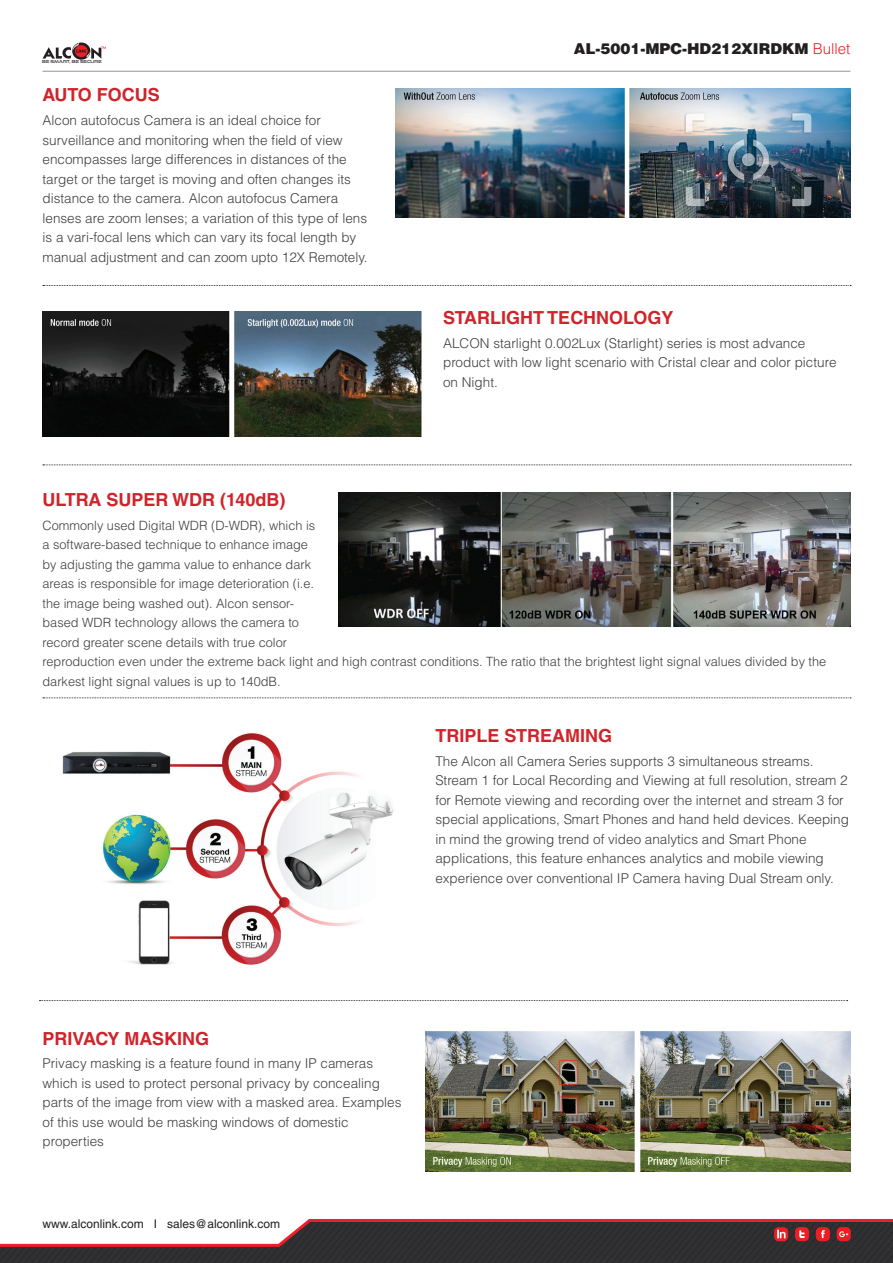
<style>
.page{position:relative;width:893px;height:1263px;background:#fff}
.page>*{position:absolute;margin:0;border:0;box-sizing:border-box;transform-origin:0 0}
.t1{font:700 18px "Helvetica LT Std";color:#d1232a}
.t2{font:900 15px "Helvetica LT Std";color:#231f20}
.t3{font:300 13.5px/19.5px "Helvetica LT Std";color:#3e3e3f}
.t4{font:300 12.75px/19.5px "Helvetica LT Std";color:#3e3e3f}
.t5{font:12px "Helvetica LT Std";color:#231f20}
.t6{font:4.05px "Good Times Rg";color:#231f20;scale:1.05 1}
.s1{font-weight:300;color:#ee2026}
</style>
<div class="page">
<hr style="left:43px;top:71px;width:807px;height:1px;background:#939598">
<svg style="left:43px;top:43px;width:63px;height:17px"></svg>
<div style="left:0;top:1248px;width:893px;height:15px;background:#302f32"></div>
<svg style="left:0;top:1219px;width:893px;height:29px"></svg>
<img style="left:62px;top:733px;width:332px;height:232px">
<svg style="left:43px;top:697px;width:808px;height:1px"></svg>
<svg style="left:39px;top:1000px;width:809px;height:1px"></svg>
<svg style="left:43px;top:464px;width:808px;height:1px"></svg>
<svg style="left:43px;top:285px;width:808px;height:1px"></svg>
<img style="left:338px;top:493px;width:512px;height:133px">
<img style="left:43px;top:311px;width:379px;height:125px">
<img style="left:395px;top:88px;width:455px;height:130px">
<img style="left:425px;top:1031px;width:425px;height:141px">
<p class="t6" style="left:42px;top:59px;width:58px">BE SMART, BE SECURE</p>
<h1 class="t1" style="left:43px;top:84px;width:119px">AUTO FOCUS</h1>
<p class="t3" style="left:43px;top:110px;width:327px">Alcon autofocus Camera is an ideal choice for surveillance and monitoring when the field of view encompasses large differences in distances of the target or the target is moving and often changes its distance to the camera. Alcon autofocus Camera lenses are zoom lenses; a variation of this type of lens is a vari-focal lens which can vary its focal length by manual adjustment and can zoom upto 12X Remotely.</p>
<p class="t2" style="left:574px;top:38px;width:278px">AL-5001-MPC-HD212XIRDKM <span class="s1">Bullet</span></p>
<h1 class="t1" style="left:443px;top:307px;width:232px">STARLIGHT TECHNOLOGY</h1>
<p class="t3" style="left:443px;top:333px;width:395px">ALCON starlight 0.002Lux (Starlight) series is most advance product with low light scenario with Cristal clear and color picture on Night.</p>
<h1 class="t1" style="left:43px;top:488px;width:244px">ULTRA SUPER WDR (140DB)</h1>
<p class="t4" style="left:43px;top:515px;width:785px">Commonly used Digital WDR (D-WDR), which is<br>a software-based technique to enhance image<br>by adjusting the gamma value to enhance dark<br>areas is responsible for image deterioration (i.e.<br>the image being washed out). Alcon sensor-<br>based WDR technology allows the camera to<br>record greater scene details with true color<br>reproduction even under the extreme back light and high contrast conditions. The ratio that the brightest light signal values divided by the darkest light signal values is up to 140dB.</p>
<h1 class="t1" style="left:435px;top:725px;width:178px">TRIPLE STREAMING</h1>
<p class="t3" style="left:435px;top:751px;width:415px">The Alcon all Camera Series supports 3 simultaneous streams.<br>Stream 1 for Local Recording and Viewing at full resolution, stream 2 for Remote viewing and recording over the internet and stream 3 for special applications, Smart Phones and hand held devices. Keeping in mind the growing trend of video analytics and Smart Phone applications, this feature enhances analytics and mobile viewing experience over conventional IP Camera having Dual Stream only.</p>
<h1 class="t1" style="left:43px;top:1027px;width:168px">PRIVACY MASKING</h1>
<p class="t3" style="left:43px;top:1053px;width:360px">Privacy masking is a feature found in many IP cameras which is used to protect personal privacy by concealing parts of the image from view with a masked area. Examples of this use would be masking windows of domestic properties</p>
<p class="t5" style="left:43px;top:1216px;width:239px">www.alconlink.com I sales@alconlink.com</p>
</div>
